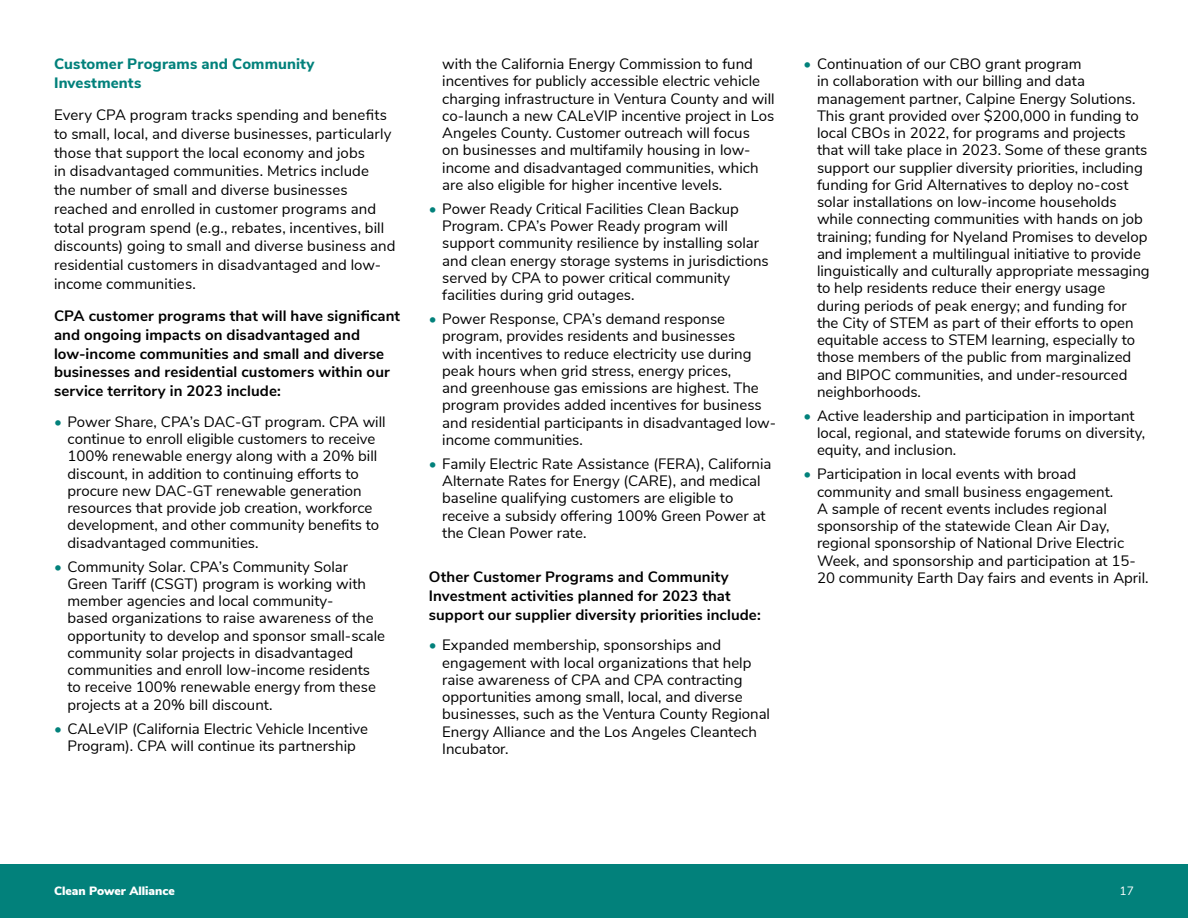
<style>
.page{position:relative;width:1188px;height:918px;background:#fff}
.page>*{position:absolute;margin:0;border:0;box-sizing:border-box;transform-origin:0 0}
.t1{font:15px/17.2px "Nunito Sans";color:#000}
.t2{font:700 15px/18.8px "Nunito Sans";letter-spacing:.01em;color:#000}
.t3{font:800 15px/18.8px "Nunito Sans";letter-spacing:.01em;color:#02817b}
.t4{font:900 12px "Nunito Sans";color:#fff}
.t5{font:12px "Nunito Sans";color:#fff}
.s1{color:#02817b}
</style>
<div class="page">
<div style="left:0;top:864px;width:1188px;height:54px;background:#02817b"></div>
<p class="t3" style="left:54px;top:54px;width:262px">Customer Programs and Community<br>Investments</p>
<p class="t1" style="left:54px;top:105px;width:343px;line-height:18.8px">Every CPA program tracks spending and benefits to small, local, and diverse businesses, particularly those that support the local economy and jobs<br>in disadvantaged communities. Metrics include<br>the number of small and diverse businesses reached and enrolled in customer programs and total program spend (e.g., rebates, incentives, bill discounts) going to small and diverse business and residential customers in disadvantaged and low&shy;income communities.</p>
<p class="t2" style="left:54px;top:306px;width:348px">CPA customer programs that will have significant and ongoing impacts on disadvantaged and low-income communities and small and diverse businesses and residential customers within our service territory in 2023 include:</p>
<p class="t1" style="left:68px;top:412px;width:320px;text-indent:-14px"><span class="s1">•</span> Power Share, CPA’s DAC-GT program. CPA will continue to enroll eligible customers to receive 100% renewable energy along with a 20% bill discount, in addition to continuing efforts to procure new DAC-GT renewable generation resources that provide job creation, workforce development, and other community benefits to disadvantaged communities.</p>
<p class="t1" style="left:68px;top:557px;width:319px;text-indent:-14px"><span class="s1">•</span> Community Solar. CPA’s Community Solar Green Tariff (CSGT) program is working with member agencies and local community-<br>based organizations to raise awareness of the opportunity to develop and sponsor small-scale community solar projects in disadvantaged communities and enroll low-income residents to receive 100% renewable energy from these projects at a 20% bill discount.</p>
<p class="t1" style="left:54px;top:719px;width:316px;text-align:center"><span class="s1">•</span> CALeVIP (California Electric Vehicle Incentive<br>Program). CPA will continue its partnership</p>
<p class="t1" style="left:442px;top:54px;width:334px">with the California Energy Commission to fund incentives for publicly accessible electric vehicle charging infrastructure in Ventura County and will co-launch a new CALeVIP incentive project in Los Angeles County. Customer outreach will focus<br>on businesses and multifamily housing in low&shy;income and disadvantaged communities, which are also eligible for higher incentive levels.</p>
<p class="t1" style="left:442px;top:199px;width:328px;text-indent:-14px"><span class="s1">•</span> Power Ready Critical Facilities Clean Backup Program. CPA’s Power Ready program will support community resilience by installing solar and clean energy storage systems in jurisdictions served by CPA to power critical community facilities during grid outages.</p>
<p class="t1" style="left:442px;top:309px;width:335px;text-indent:-14px"><span class="s1">•</span> Power Response, CPA’s demand response program, provides residents and businesses<br>with incentives to reduce electricity use during peak hours when grid stress, energy prices,<br>and greenhouse gas emissions are highest. The program provides added incentives for business and residential participants in disadvantaged low&shy;income communities.</p>
<p class="t1" style="left:442px;top:454px;width:331px;text-indent:-14px"><span class="s1">•</span> Family Electric Rate Assistance (FERA), California Alternate Rates for Energy (CARE), and medical baseline qualifying customers are eligible to receive a subsidy offering 100% Green Power at the Clean Power rate.</p>
<p class="t2" style="left:429px;top:567px;width:334px">Other Customer Programs and Community<br>Investment activities planned for 2023 that support our supplier diversity priorities include:</p>
<p class="t1" style="left:442px;top:636px;width:329px;text-indent:-14px"><span class="s1">•</span> Expanded membership, sponsorships and engagement with local organizations that help raise awareness of CPA and CPA contracting opportunities among small, local, and diverse businesses, such as the Ventura County Regional Energy Alliance and the Los Angeles Cleantech Incubator.</p>
<p class="t1" style="left:817px;top:54px;width:334px;text-indent:-14px"><span class="s1">•</span> Continuation of our CBO grant program<br>in collaboration with our billing and data management partner, Calpine Energy Solutions.<br>This grant provided over $200,000 in funding to local CBOs in 2022, for programs and projects that will take place in 2023. Some of these grants support our supplier diversity priorities, including funding for Grid Alternatives to deploy no-cost solar installations on low-income households while connecting communities with hands on job training; funding for Nyeland Promises to develop and implement a multilingual initiative to provide linguistically and culturally appropriate messaging to help residents reduce their energy usage during periods of peak energy; and funding for the City of STEM as part of their efforts to open equitable access to STEM learning, especially to those members of the public from marginalized and BIPOC communities, and under-resourced neighborhoods.</p>
<p class="t1" style="left:817px;top:406px;width:330px;text-indent:-14px"><span class="s1">•</span> Active leadership and participation in important local, regional, and statewide forums on diversity, equity, and inclusion.</p>
<p class="t1" style="left:817px;top:465px;width:333px;text-indent:-14px"><span class="s1">•</span> Participation in local events with broad community and small business engagement.<br>A sample of recent events includes regional sponsorship of the statewide Clean Air Day, regional sponsorship of National Drive Electric Week, and sponsorship and participation at 15- 20 community Earth Day fairs and events in April.</p>
<p class="t4" style="left:54px;top:882px;width:122px">Clean Power Alliance</p>
<p class="t5" style="left:1120px;top:882px;width:16px">17</p>
</div>
